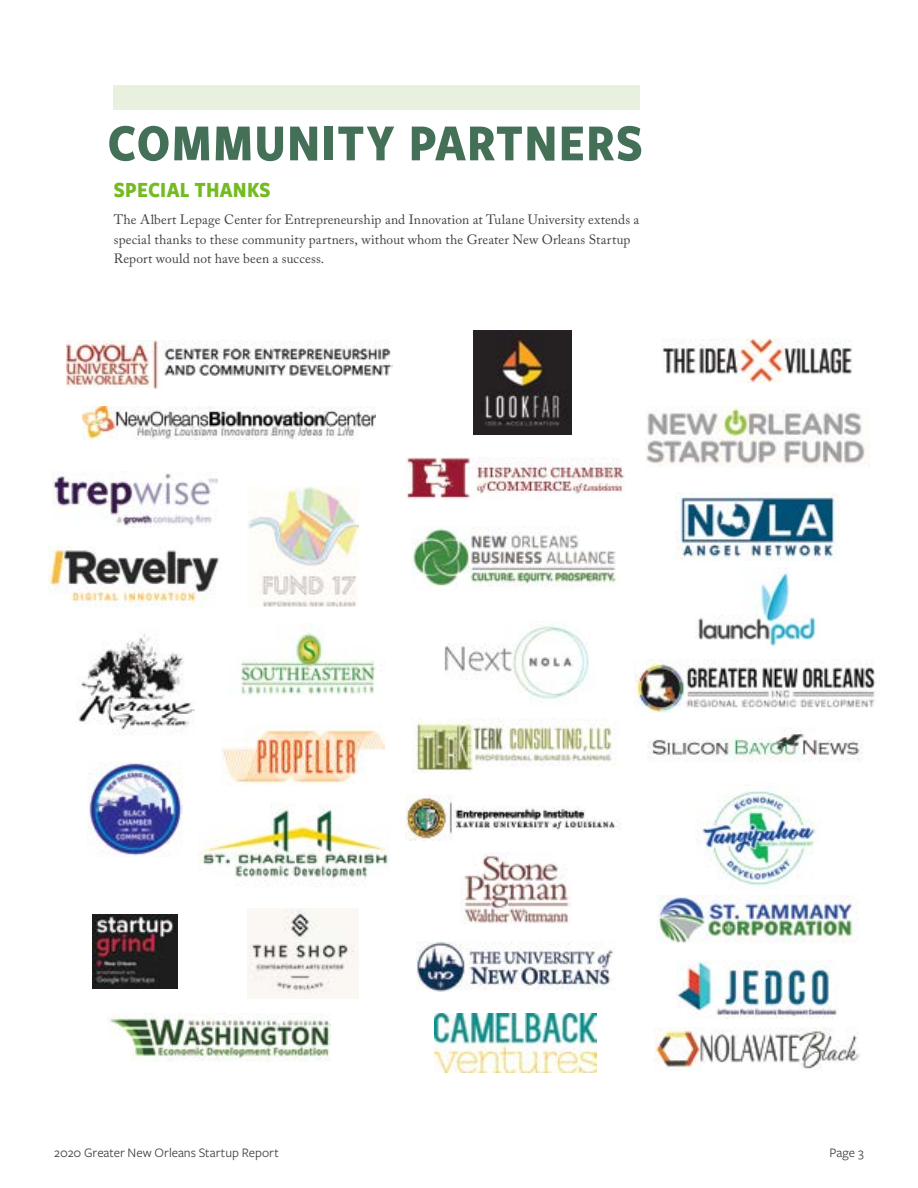
<style>
.page{position:relative;width:918px;height:1188px;background:#fff}
.page>*{position:absolute;margin:0;border:0;box-sizing:border-box;transform-origin:0 0}
.t1{font:700 54px "Freight Sans Cnd Pro";letter-spacing:.02em;color:#447058}
.t2{font:700 22.5px "Freight Sans Cnd Pro";letter-spacing:.01em;color:#74bb23}
.t3{font:13.5px/19.5px "Adobe Caslon Pro";letter-spacing:.01em;color:#414042}
.t4{font:13.5px "Freight Sans Pro";color:#414042}
</style>
<div class="page">
<div style="left:114px;top:85px;width:526px;height:25px;background:#e8f1dd"></div>
<img style="left:66px;top:340px;width:326px;height:48px">
<img style="left:53px;top:471px;width:165px;height:57px">
<img style="left:248px;top:486px;width:110px;height:121px">
<img style="left:406px;top:458px;width:219px;height:42px">
<img style="left:662px;top:339px;width:191px;height:43px">
<img style="left:474px;top:330px;width:97px;height:105px">
<img style="left:82px;top:406px;width:294px;height:34px">
<img style="left:675px;top:493px;width:165px;height:67px">
<img style="left:412px;top:527px;width:205px;height:60px">
<img style="left:89px;top:762px;width:94px;height:94px">
<img style="left:646px;top:406px;width:220px;height:60px">
<img style="left:444px;top:621px;width:145px;height:78px">
<img style="left:634px;top:659px;width:242px;height:53px">
<img style="left:222px;top:725px;width:162px;height:60px">
<img style="left:412px;top:718px;width:203px;height:56px">
<img style="left:648px;top:727px;width:214px;height:35px">
<img style="left:199px;top:804px;width:190px;height:81px">
<img style="left:92px;top:914px;width:86px;height:75px">
<img style="left:460px;top:852px;width:111px;height:72px">
<img style="left:696px;top:785px;width:120px;height:101px">
<img style="left:247px;top:909px;width:111px;height:89px">
<img style="left:416px;top:941px;width:198px;height:51px">
<img style="left:406px;top:795px;width:215px;height:46px">
<img style="left:435px;top:1013px;width:162px;height:59px">
<img style="left:676px;top:961px;width:161px;height:57px">
<img style="left:695px;top:567px;width:121px;height:81px">
<img style="left:78px;top:633px;width:116px;height:101px">
<img style="left:654px;top:1027px;width:206px;height:44px">
<img style="left:49px;top:547px;width:170px;height:60px">
<img style="left:240px;top:623px;width:136px;height:73px">
<img style="left:658px;top:895px;width:199px;height:48px">
<img style="left:107px;top:1013px;width:223px;height:48px">
<h1 class="t1" style="left:107px;top:106px;width:537px">COMMUNITY PARTNERS</h1>
<h2 class="t2" style="left:114px;top:174px;width:159px">SPECIAL THANKS</h2>
<p class="t3" style="left:114px;top:210px;width:527px">The Albert Lepage Center for Entrepreneurship and Innovation at Tulane University extends a special thanks to these community partners, without whom the Greater New Orleans Startup<br>Report would not have been a success.</p>
<p class="t4" style="left:54px;top:1144px;width:226px">2020 Greater New Orleans Startup Report</p>
<p class="t4" style="left:829px;top:1144px;width:36px">Page 3</p>
</div>
